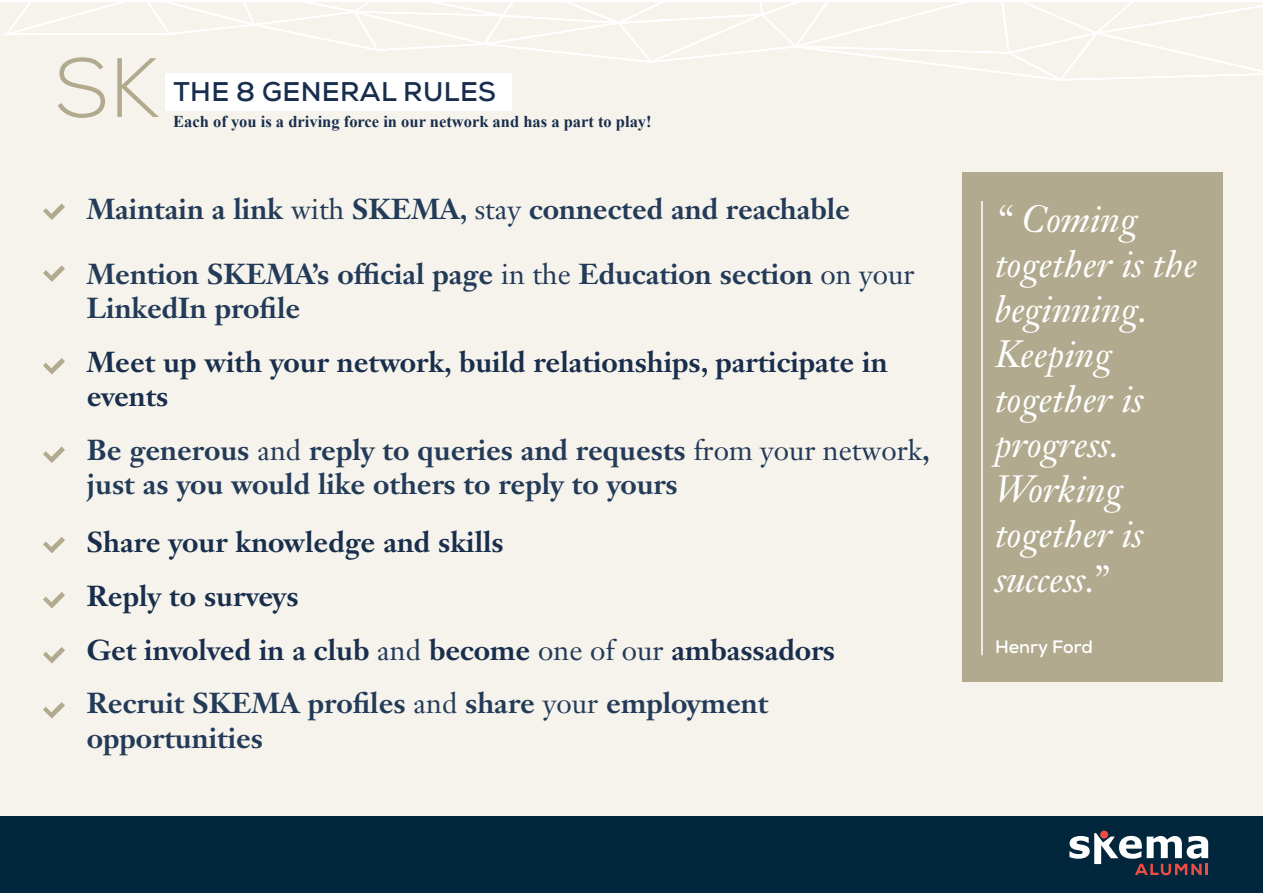
<style>
.page{position:relative;width:1263px;height:893px;background:#fff}
.page>*{position:absolute;margin:0;border:0;box-sizing:border-box;transform-origin:0 0}
.t1{font:300 84px "Nexa";color:#b2aa8e}
.t2{font:italic 37.5px/45px "Janson Text LT Std";color:#fff}
.t3{font:700 28.5px/34.2px "Janson Text LT Std";color:#233b58}
.t4{font:700 28.5px/34.2px "Janson Text LT Std";color:#182e4c}
.t5{font:700 27px "Nexa";letter-spacing:.015em;color:#182e4c}
.t6{font:700 18px "Nexa";color:#fff}
.t7{font:700 16.5px "Times New Roman";color:#182e4c}
.s1{font-weight:400}
.s2{font-weight:400;color:#233b58}
</style>
<div class="page">
<div style="left:0;top:814px;width:1263px;height:79px;background:#02273c"></div>
<div style="left:1100px;top:831px;width:8px;height:8px;background:#ef4d44;border-radius:50%"></div>
<svg style="left:1069px;top:833px;width:139px;height:42px"></svg>
<div style="left:0;top:2px;width:1263px;height:814px;background:#f6f3ec"></div>
<svg style="left:3px;top:2px;width:1260px;height:79px"></svg>
<div style="left:165px;top:73px;width:347px;height:37px;background:#fff"></div>
<svg style="left:43px;top:203px;width:22px;height:17px"></svg>
<svg style="left:43px;top:265px;width:22px;height:17px"></svg>
<svg style="left:43px;top:358px;width:22px;height:17px"></svg>
<svg style="left:43px;top:446px;width:22px;height:17px"></svg>
<svg style="left:43px;top:537px;width:22px;height:16px"></svg>
<svg style="left:43px;top:592px;width:22px;height:16px"></svg>
<svg style="left:43px;top:647px;width:22px;height:16px"></svg>
<svg style="left:43px;top:702px;width:22px;height:17px"></svg>
<div style="left:962px;top:173px;width:260px;height:509px;background:#b2aa8e"></div>
<hr style="left:981px;top:201px;width:2px;height:454px;background:#fff">
<p class="t1" style="left:54px;top:39px;width:106px">SK</p>
<p class="t5" style="left:173px;top:74px;width:324px">THE 8 GENERAL RULES</p>
<p class="t7" style="left:173px;top:110px;width:480px">Each of you is a driving force in our network and has a part to play!</p>
<p class="t3" style="left:87px;top:192px;width:765px">Maintain a link <span class="s1">with</span> SKEMA, <span class="s1">stay</span> connected and reachable</p>
<p class="t3" style="left:87px;top:256px;width:829px">Mention SKEMA’s official page <span class="s1">in the</span> Education section <span class="s1">on your<br></span>LinkedIn profile</p>
<p class="t4" style="left:87px;top:344px;width:802px">Meet up with your network, build relationships, participate in events</p>
<p class="t3" style="left:87px;top:432px;width:845px">Be generous <span class="s1">and</span> reply to queries and requests <span class="s1">from your network</span>, just as you would like others to reply to yours</p>
<p class="t4" style="left:87px;top:525px;width:418px">Share your knowledge and skills</p>
<p class="t4" style="left:87px;top:579px;width:213px">Reply to surveys</p>
<p class="t4" style="left:87px;top:632px;width:750px">Get involved in a club <span class="s2">and</span> become <span class="s2">one of our</span> ambassadors</p>
<p class="t3" style="left:87px;top:686px;width:683px">Recruit SKEMA profiles <span class="s1">and</span> share <span class="s1">your</span> employment</p>
<p class="t3" style="left:87px;top:720px;width:178px">opportunities</p>
<p class="t2" style="left:995px;top:197px;width:204px">“ Coming together is the beginning.<br>Keeping together is progress.<br>Working together is success.”</p>
<p class="t6" style="left:995px;top:635px;width:99px">Henry Ford</p>
</div>
